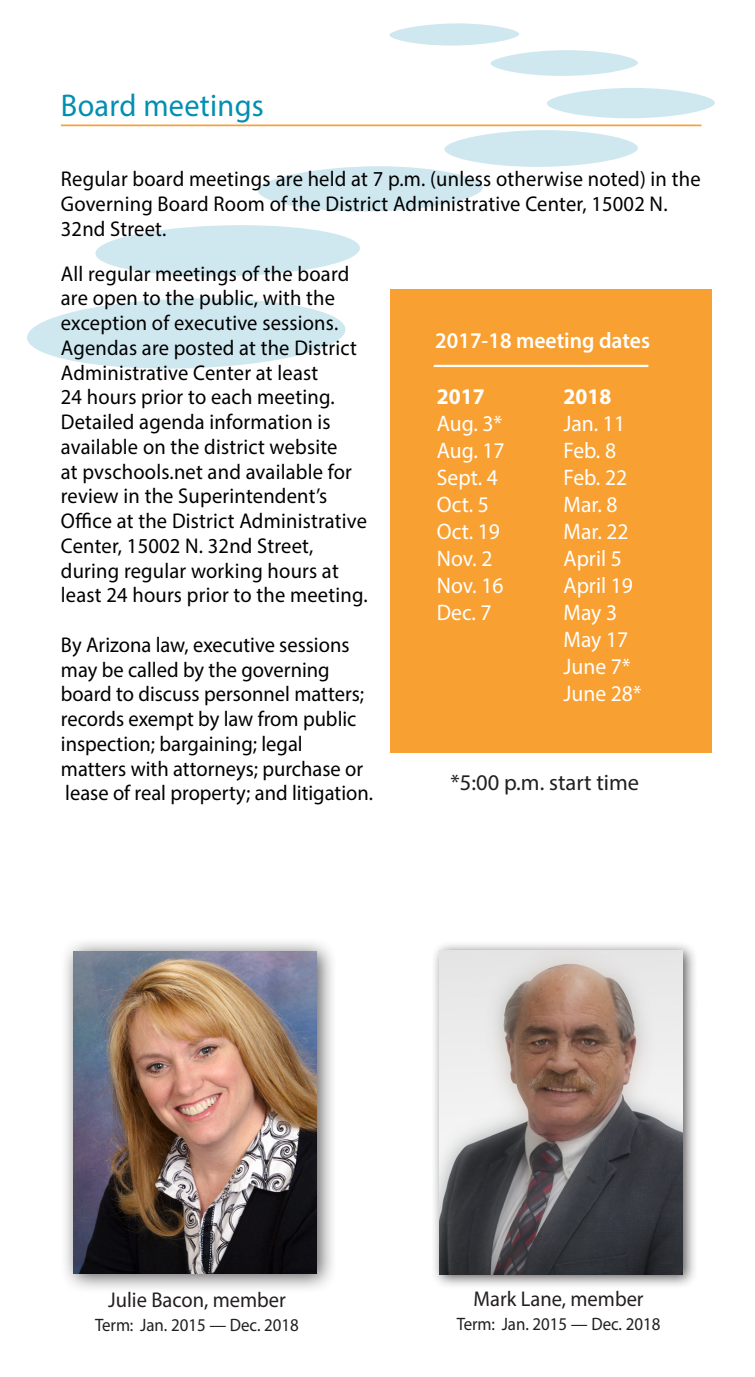
<style>
.page{position:relative;width:755px;height:1377px;background:#fff}
.page>*{position:absolute;margin:0;border:0;box-sizing:border-box;transform-origin:0 0}
.heading{font:31.5px "Myriad Pro";letter-spacing:.01em;color:#008fb1;scale:.96 1}
.subheads{font:22.5px "Myriad Pro";color:#fff;scale:.96 1}
.subheads-2{font:600 22.5px "Myriad Pro";color:#fff;scale:.96 1}
.Body_text{font:22.5px "Myriad Pro";color:#231f20}
.subheads-3{font:700 22.5px "Myriad Pro";color:#fff;scale:.96 1}
.t1{font:21.38px/24.8px "Myriad Pro";letter-spacing:.01em;color:#000;scale:.96 1}
.t2{font:21.38px "Myriad Pro";color:#231f20;scale:.96 1}
.t3{font:18px "Myriad Pro";color:#231f20;scale:.94 1}
</style>
<div class="page">
<div style="left:430px;top:941px;width:268px;height:349px;background:#231f20;opacity:.75"></div>
<img style="left:439px;top:950px;width:243px;height:324px">
<div style="left:391px;top:289px;width:321px;height:463px;background:#f9a032"></div>
<svg style="left:27px;top:298px;width:319px;height:71px"></svg>
<svg style="left:95px;top:225px;width:265px;height:51px"></svg>
<svg style="left:258px;top:130px;width:380px;height:82px"></svg>
<svg style="left:547px;top:88px;width:168px;height:30px"></svg>
<svg style="left:389px;top:23px;width:249px;height:53px"></svg>
<hr style="left:61px;top:125px;width:640px;height:1px;background:#f9a032">
<div style="left:60px;top:938px;width:278px;height:356px;background:#231f20;opacity:.75"></div>
<img style="left:74px;top:952px;width:243px;height:321px">
<hr style="left:434px;top:365px;width:214px;height:2px;background:#fff">
<p class="heading" style="left:61px;top:86px;width:213px">Board meetings</p>
<p class="t1" style="left:61px;top:166px;width:668px">Regular board meetings are held at 7 p.m. (unless otherwise noted) in the<br>Governing Board Room of the District Administrative Center, 15002 N.<br>32nd Street.</p>
<p class="t1" style="left:61px;top:261px;width:310px">All regular meetings of the board are open to the public, with the exception of executive sessions.<br>Agendas are posted at the District<br>Administrative Center at least<br>24 hours prior to each meeting.<br>Detailed agenda information is available on the district website at pvschools.net and available for review in the Superintendent’s</p>
<p class="t1" style="left:61px;top:508px;width:321px">Office at the District Administrative Center, 15002 N. 32nd Street, during regular working hours at least 24 hours prior to the meeting.</p>
<p class="t1" style="left:61px;top:632px;width:317px">By Arizona law, executive sessions may be called by the governing board to discuss personnel matters; records exempt by law from public inspection; bargaining; legal matters with attorneys; purchase or</p>
<p class="t1" style="left:65px;top:781px;width:322px">lease of real property; and litigation.</p>
<p class="subheads-2" style="left:435px;top:326px;width:225px">2017-18 meeting dates</p>
<p class="subheads-3" style="left:437px;top:381px;width:51px">2017</p>
<p class="subheads" style="left:437px;top:409px;width:70px">Aug. 3*</p>
<p class="subheads" style="left:437px;top:436px;width:72px">Aug. 17</p>
<p class="subheads" style="left:437px;top:463px;width:65px">Sept. 4</p>
<p class="subheads" style="left:437px;top:490px;width:56px">Oct. 5</p>
<p class="subheads" style="left:437px;top:517px;width:67px">Oct. 19</p>
<p class="subheads" style="left:437px;top:544px;width:59px">Nov. 2</p>
<p class="subheads" style="left:437px;top:571px;width:71px">Nov. 16</p>
<p class="subheads" style="left:437px;top:598px;width:59px">Dec. 7</p>
<p class="subheads-3" style="left:563px;top:381px;width:51px">2018</p>
<p class="subheads" style="left:563px;top:409px;width:66px">Jan. 11</p>
<p class="subheads" style="left:563px;top:436px;width:56px">Feb. 8</p>
<p class="subheads" style="left:563px;top:463px;width:68px">Feb. 22</p>
<p class="subheads" style="left:563px;top:490px;width:58px">Mar. 8</p>
<p class="subheads" style="left:563px;top:517px;width:69px">Mar. 22</p>
<p class="subheads" style="left:563px;top:544px;width:62px">April 5</p>
<p class="subheads" style="left:563px;top:571px;width:74px">April 19</p>
<p class="subheads" style="left:563px;top:598px;width:57px">May 3</p>
<p class="subheads" style="left:563px;top:625px;width:69px">May 17</p>
<p class="subheads" style="left:563px;top:652px;width:72px">June 7*</p>
<p class="subheads" style="left:563px;top:679px;width:83px">June 28*</p>
<p class="Body_text" style="left:451px;top:769px;width:190px">*5:00 p.m. start time</p>
<p class="t2" style="left:108px;top:1287px;width:187px">Julie Bacon, member</p>
<p class="t3" style="left:95px;top:1313px;width:218px">Term: Jan. 2015 — Dec. 2018</p>
<p class="t2" style="left:474px;top:1286px;width:179px">Mark Lane, member</p>
<p class="t3" style="left:457px;top:1313px;width:218px">Term: Jan. 2015 — Dec. 2018</p>
</div>
